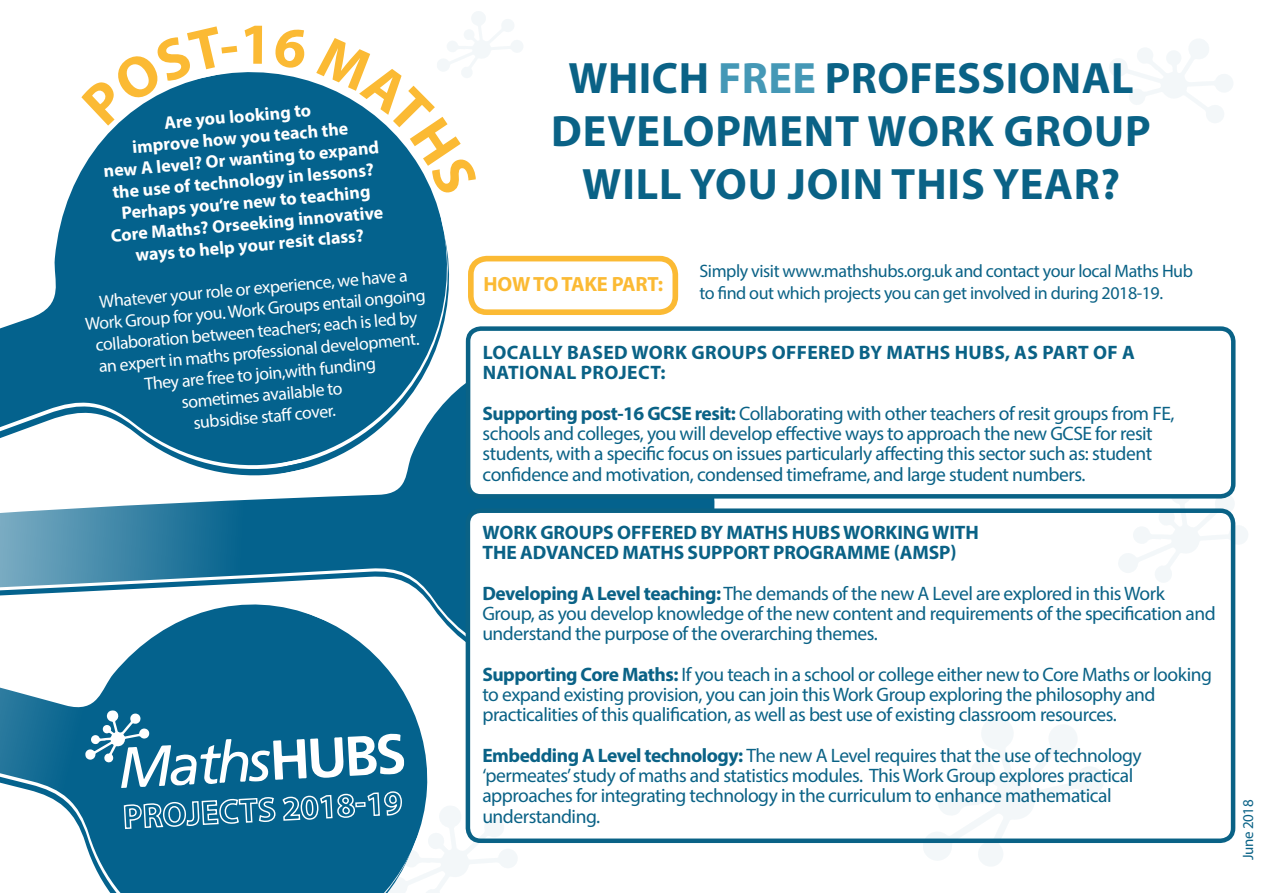
<style>
.page{position:relative;width:1263px;height:893px;background:#fff}
.page>*{position:absolute;margin:0;border:0;box-sizing:border-box;transform-origin:0 0}
.t1{font:700 58.5px "Myriad Pro";color:#fbba34}
.t2{font:700 44.1px/52.9px "Myriad Pro";letter-spacing:.02em;color:#0a6286;text-align:center}
.t3{font:700 20.7px "Myriad Pro";letter-spacing:-.01em;color:#fbba34}
.t4{font:19.5px/20.2px "Myriad Pro";letter-spacing:-.025em;color:#0a6286}
.t5{font:700 19.5px/20.2px "Myriad Pro";letter-spacing:-.005em;color:#0a6286}
.t6{font:700 19.5px/20.2px "Myriad Pro";letter-spacing:.02em;color:#0a6286}
.t7{font:700 18px/21.6px "Myriad Pro";color:#fff;text-align:center}
.t8{font:18px/21.6px "Myriad Pro";letter-spacing:-.025em;color:#0a6286}
.t9{font:17.85px/21.5px "Myriad Pro";color:#fff;text-align:center}
.t10{font:15px "Myriad Pro";letter-spacing:-.025em;color:#0a6286}
.s1{color:#4598b6}
.s2{font-weight:700}
</style>
<div class="page">
<svg style="left:0;top:347px;width:715px;height:331px;background:#3f86a7"></svg>
<svg style="left:0;top:588px;width:431px;height:254px"></svg>
<svg style="left:0;top:72px;width:463px;height:451px;fill:#04628d"></svg>
<div style="left:468px;top:511px;width:765px;height:330px;background:#fff;border-radius:13px"></div>
<div style="left:466px;top:508px;width:769px;height:335px;border:4px solid #0a6286;border-radius:13px"></div>
<svg style="left:1109px;top:39px;width:124px;height:84px"></svg>
<div style="left:56px;top:283px;width:127px;height:96px;background:#04628d"></div>
<div style="left:468px;top:256px;width:210px;height:59px;border:6px solid #fbba34;border-radius:16px"></div>
<svg style="left:1117px;top:481px;width:131px;height:103px"></svg>
<svg style="left:85px;top:710px;width:434px;height:183px"></svg>
<div style="left:468px;top:329px;width:765px;height:167px;background:#fff;border-radius:13px"></div>
<div style="left:466px;top:326px;width:769px;height:173px;border:4px solid #0a6286;border-radius:13px"></div>
<svg style="left:921px;top:717px;width:184px;height:149px"></svg>
<svg style="left:81px;top:72px;width:156px;height:54px"></svg>
<svg style="left:316px;top:11px;width:207px;height:185px"></svg>
<h1 class="t1" style="left:239px;top:6px;width:34px">1</h1>
<p class="t7" style="left:99px;top:117px;width:278px;rotate:-5deg">Are you looking to<br>improve how you teach the<br>new A level? Or wanting to expand the use of technology in lessons?<br>Perhaps you’re new to teaching<br>Core Maths? Orseeking innovative ways to help your resit class?</p>
<p class="t9" style="left:82px;top:292px;width:343px;rotate:-5deg">Whatever your role or experience, we have a Work Group for you. Work Groups entail ongoing collaboration between teachers; each is led by an expert in maths professional development.<br>They are free to join,with funding<br>sometimes available to<br>subsidise staff cover.</p>
<h2 class="t2" style="left:551px;top:50px;width:601px">WHICH <span class="s1">FREE</span> PROFESSIONAL<br>DEVELOPMENT WORK GROUP<br>WILL YOU JOIN THIS YEAR?</h2>
<p class="t3" style="left:484px;top:271px;width:181px">HOW TO TAKE PART:</p>
<p class="t8" style="left:699px;top:260px;width:495px">Simply visit www.mathshubs.org.uk and contact your local Maths Hub to find out which projects you can get involved in during 2018-19.</p>
<p class="t6" style="left:483px;top:342px;width:653px">LOCALLY BASED WORK GROUPS OFFERED BY MATHS HUBS, AS PART OF A<br>NATIONAL PROJECT:</p>
<p class="t4" style="left:483px;top:403px;width:693px"><span class="s2">Supporting post-16 GCSE resit:</span> Collaborating with other teachers of resit groups from FE, schools and colleges, you will develop effective ways to approach the new GCSE for resit students, with a specific focus on issues particularly affecting this sector such as: student confidence and motivation, condensed timeframe, and large student numbers.</p>
<p class="t5" style="left:483px;top:522px;width:498px">WORK GROUPS OFFERED BY MATHS HUBS WORKING WITH<br>THE ADVANCED MATHS SUPPORT PROGRAMME (AMSP)</p>
<p class="t4" style="left:482px;top:583px;width:735px"><span class="s2">Developing A Level teaching:</span> The demands of the new A Level are explored in this Work<br>Group, as you develop knowledge of the new content and requirements of the specification and understand the purpose of the overarching themes.</p>
<p class="t4" style="left:482px;top:664px;width:731px"><span class="s2">Supporting Core Maths:</span> If you teach in a school or college either new to Core Maths or looking to expand existing provision, you can join this Work Group exploring the philosophy and practicalities of this qualification, as well as best use of existing classroom resources.</p>
<p class="t4" style="left:482px;top:745px;width:661px"><span class="s2">Embedding A Level technology:</span> The new A Level requires that the use of technology ‘permeates’ study of maths and statistics modules. This Work Group explores practical approaches for integrating technology in the curriculum to enhance mathematical understanding.</p>
<p class="t10" style="left:1239px;top:860px;width:62px;rotate:-90deg">June 2018</p>
</div>
